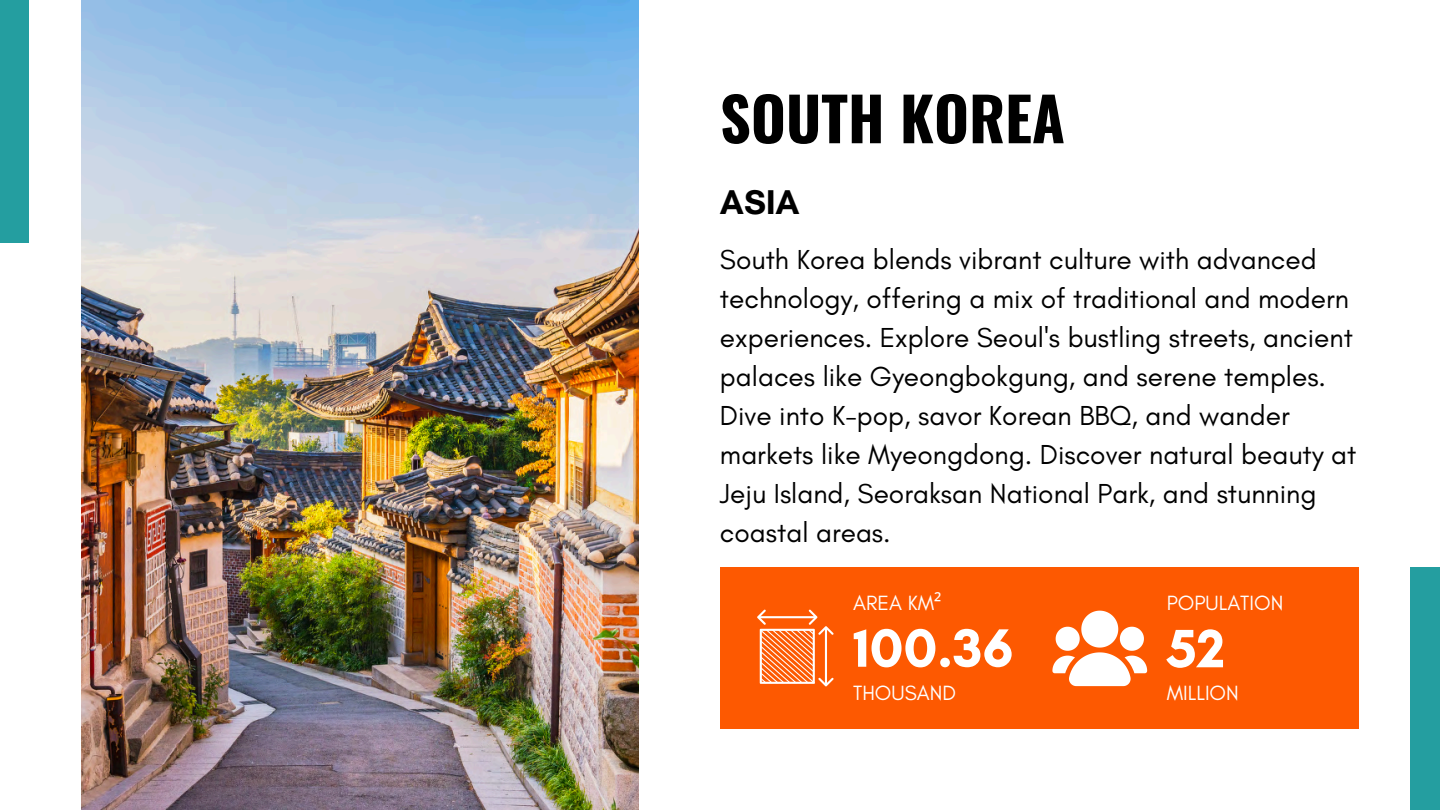
<style>
.page{position:relative;width:1440px;height:810px;background:#fff}
.page>*{position:absolute;margin:0;border:0;box-sizing:border-box;transform-origin:0 0}
.t1{font:700 60px "Oswald";color:#000}
.t2{font:700 55px "Glacial Indifference";color:#fff}
.t3{font:700 35px "Glacial Indifference";color:#000}
.t4{font:28px/39px "Glacial Indifference";color:#000}
.t5{font:21px "Glacial Indifference";color:#fff}
.s1{font-family:"Noto Sans"}
</style>
<div class="page">
<div style="left:0;top:0;width:29px;height:243px;background:#249ea0"></div>
<div style="left:1411px;top:567px;width:29px;height:243px;background:#249ea0"></div>
<div style="left:720px;top:567px;width:639px;height:162px;background:#fd5901"></div>
<svg style="left:757px;top:610px;width:77px;height:76px"></svg>
<svg style="left:1053px;top:611px;width:94px;height:75px"></svg>
<img style="left:81px;top:0;width:558px;height:810px">
<h1 class="t1" style="left:720px;top:72px;width:347px">SOUTH KOREA</h1>
<h3 class="t3" style="left:720px;top:181px;width:81px">ASIA</h3>
<h4 class="t4" style="left:720px;top:239px;width:638px">South Korea blends vibrant culture with advanced technology, offering a mix of traditional and modern experiences. Explore Seoul's bustling streets, ancient palaces like Gyeongbokgung, and serene temples.<br>Dive into K-pop, savor Korean BBQ, and wander markets like Myeongdong. Discover natural beauty at Jeju Island, Seoraksan National Park, and stunning coastal areas.</h4>
<h2 class="t5" style="left:853px;top:590px;width:90px">AREA KM<span class="s1">²</span></h2>
<p class="t5" style="left:1167px;top:590px;width:118px">POPULATION</p>
<p class="t2" style="left:853px;top:615px;width:162px">100.36</p>
<p class="t2" style="left:1167px;top:615px;width:60px">52</p>
<p class="t5" style="left:853px;top:680px;width:104px">THOUSAND</p>
<p class="t5" style="left:1167px;top:680px;width:74px">MILLION</p>
</div>
